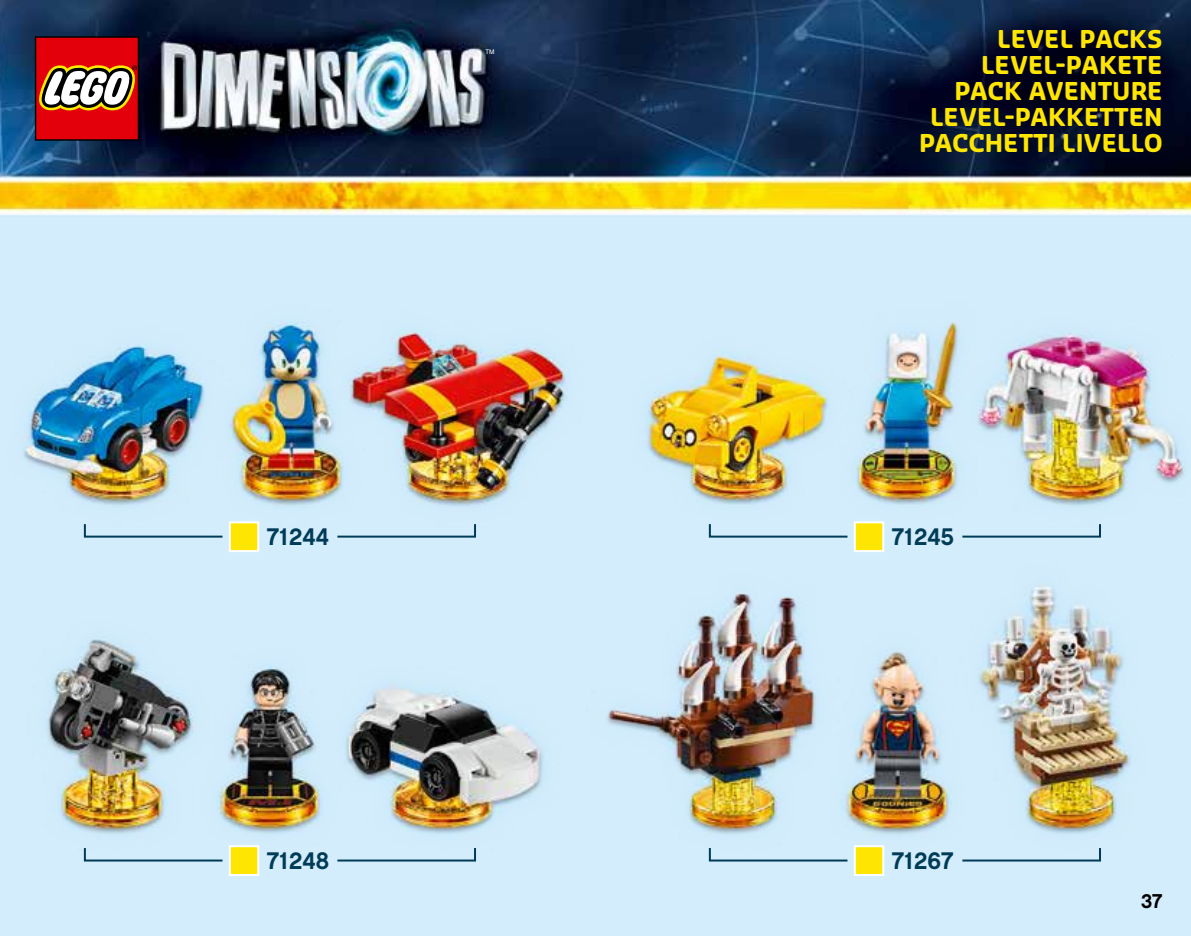
<style>
.page{position:relative;width:1191px;height:936px;background:#fff}
.page>*{position:absolute;margin:0;border:0;box-sizing:border-box;transform-origin:0 0}
.t1{font:700 24px/26px "Sansa Soft Std";color:#ffe602;text-align:right}
.t2{font:700 24px "LEGO Chalet 60";color:#003b57}
.t3{font:700 20px "LEGO Chalet 60";color:#000}
.t4{font:6.6px "LEGO Chalet 60";color:#fff}
</style>
<div class="page">
<img style="left:0;top:0;width:1191px;height:935px">
<svg style="left:35px;top:36px;width:104px;height:105px"></svg>
<svg style="left:335px;top:522px;width:142px;height:16px;background:#b7d5e5"></svg>
<svg style="left:83px;top:520px;width:177px;height:33px;background:#cfe3d5"></svg>
<svg style="left:335px;top:846px;width:142px;height:16px;background:#b7d5e5"></svg>
<svg style="left:83px;top:844px;width:177px;height:32px;background:#cfe3d4"></svg>
<svg style="left:960px;top:522px;width:142px;height:16px;background:#b7d5e6"></svg>
<svg style="left:708px;top:520px;width:177px;height:33px;background:#cfe3d5"></svg>
<svg style="left:960px;top:846px;width:142px;height:16px;background:#b7d5e5"></svg>
<svg style="left:708px;top:844px;width:177px;height:32px;background:#cfe3d4"></svg>
<p class="t4" style="left:485px;top:48px;width:11px">TM</p>
<p class="t2" style="left:267px;top:521px;width:64px">71244</p>
<p class="t2" style="left:267px;top:845px;width:64px">71248</p>
<p class="t1" style="left:919px;top:25px;width:245px">LEVEL PACKS<br>LEVEL-PAKETE<br>PACK AVENTURE<br>LEVEL-PAKKETTEN<br>PACCHETTI LIVELLO</p>
<p class="t2" style="left:891px;top:521px;width:64px">71245</p>
<p class="t2" style="left:891px;top:845px;width:63px">71267</p>
<p class="t3" style="left:1141px;top:888px;width:23px">37</p>
</div>
